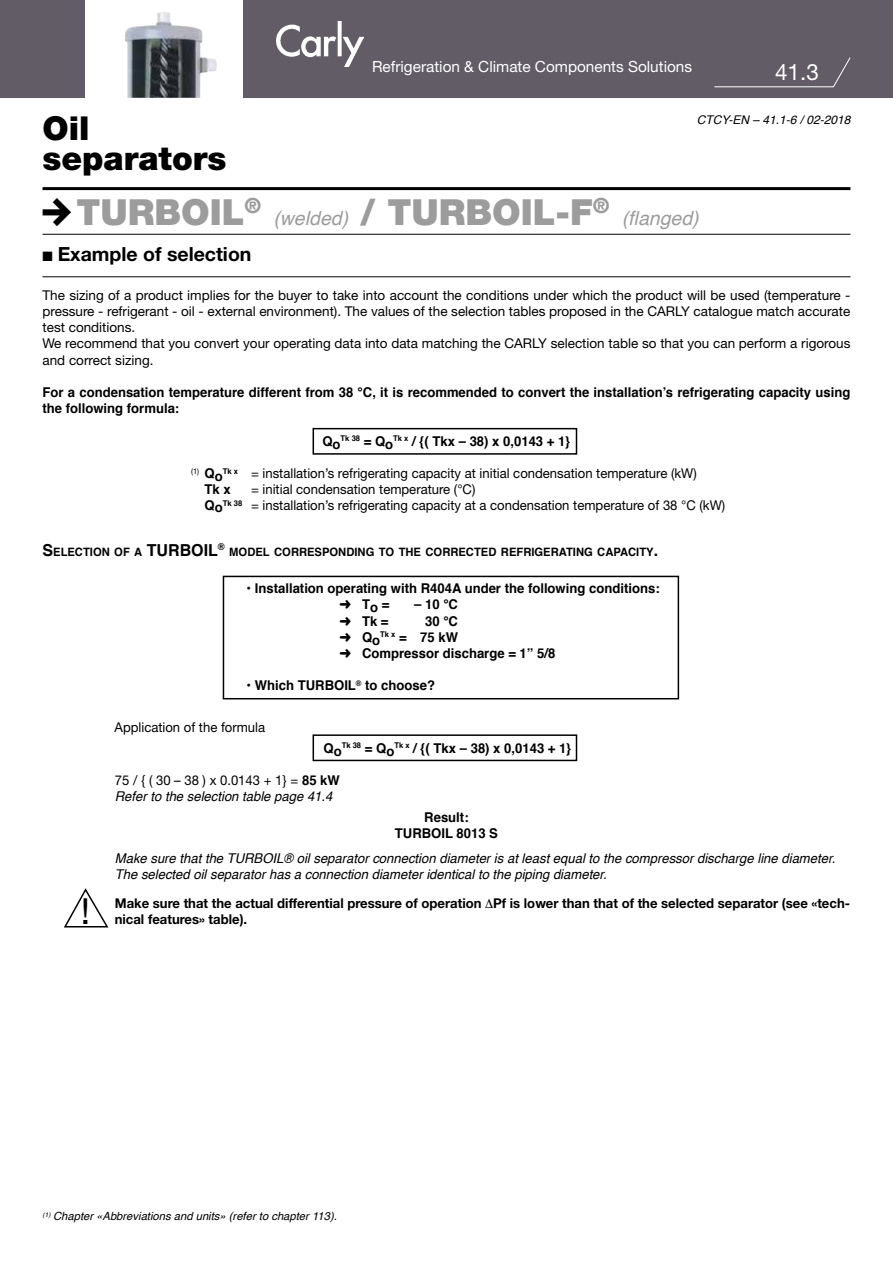
<style>
.page{position:relative;width:893px;height:1263px;background:#fff}
.page>*{position:absolute;margin:0;border:0;box-sizing:border-box;transform-origin:0 0}
.t1{font:900 36px "Helvetica Neue";color:#9c9c9d}
.t2{font:36px "Helvetica Neue";color:#000}
.t3{font:900 33px/30px "Helvetica Neue";color:#000}
.t4{font:22.5px "Helvetica Neue";color:#fff}
.t5{font:700 19.5px "Helvetica Neue";color:#000}
.t6{font:italic 19.5px "Helvetica";color:#9c9c9d}
.t7{font:15.3px "Helvetica Neue";color:#fff}
.t8{font:13.5px/16.2px "Helvetica Neue";color:#000}
.t9{font:700 13.5px/16.2px "Helvetica";color:#000}
.t10{font:italic 13.5px/16.2px "Helvetica";color:#000}
.t11{font:700 13.5px/16.2px "Helvetica Neue";color:#000}
.t12{font:italic 12px "Helvetica";color:#000}
.t13{font:700 11.55px "Helvetica";color:#000}
.t14{font:italic 11.25px "Helvetica";color:#000}
.t15{font:700 7.8px "Helvetica";color:#000}
.t16{font:7.8px "Helvetica Neue";color:#000}
.s1{font-family:"Helvetica";font-weight:400;font-style:italic;font-size:19.5px}
.s2{font-size:13.5px}
.s3{font-family:"Helvetica";font-weight:700;font-size:13.5px}
.s4{font-family:"Helvetica";font-weight:700}
.s5{font-size:16.5px}
</style>
<div class="page">
<div style="left:0;top:0;width:893px;height:98px;background:#615c66"></div>
<hr style="left:43px;top:187px;width:807px;height:3px;background:#000">
<hr style="left:43px;top:234px;width:807px;height:1px;background:#000">
<hr style="left:43px;top:276px;width:807px;height:1px;background:#000">
<div style="left:85px;top:0;width:157px;height:100px;background:#fff"></div>
<img style="left:276px;top:21px;width:88px;height:45px">
<svg style="left:714px;top:57px;width:137px;height:31px"></svg>
<img style="left:125px;top:12px;width:92px;height:86px">
<div style="left:223px;top:576px;width:456px;height:123px;border:2px solid #000"></div>
<div style="left:313px;top:428px;width:264px;height:27px;border:2px solid #000"></div>
<div style="left:313px;top:734px;width:264px;height:27px;border:2px solid #000"></div>
<svg style="left:64px;top:888px;width:45px;height:40px"></svg>
<p class="t7" style="left:372px;top:57px;width:322px">Refrigeration &amp; Climate Components Solutions</p>
<h3 class="t4" style="left:775px;top:58px;width:45px">41.3</h3>
<h2 class="t3" style="left:43px;top:113px;width:185px">Oil separators</h2>
<p class="t12" style="left:697px;top:110px;width:155px">CTCY-EN – 41.1-6 / 02-2018</p>
<h1 class="t1" style="left:77px;top:190px;width:535px">TURBOIL<sup>®</sup> <span class="s1">(welded)</span> / TURBOIL-F<sup>®</sup></h1>
<h3 class="t6" style="left:622px;top:203px;width:78px">(flanged)</h3>
<h3 class="t5" style="left:43px;top:242px;width:210px">■ Example of selection</h3>
<p class="t8" style="left:43px;top:287px;width:809px">The sizing of a product implies for the buyer to take into account the conditions under which the product will be used (temperature - pressure - refrigerant - oil - external environment). The values of the selection tables proposed in the CARLY catalogue match accurate test conditions.<br>We recommend that you convert your operating data into data matching the CARLY selection table so that you can perform a rigorous and correct sizing.</p>
<p class="t9" style="left:43px;top:384px;width:809px">For a condensation temperature different from 38 °C, it is recommended to convert the installation’s refrigerating capacity using the following formula:</p>
<p class="t9" style="left:322px;top:434px;width:20px">Qo</p>
<p class="t15" style="left:341px;top:432px;width:54px">Tk 38 <span class="s2">= Qo</span></p>
<p class="t9" style="left:393px;top:433px;width:179px"><sup>Tk</sup> <sup>x</sup> / {( Tkx – 38) x 0,0143 + 1}</p>
<p class="t16" style="left:191px;top:466px;width:33px">(1) <span class="s3">Qo</span></p>
<p class="t8" style="left:223px;top:465px;width:475px"><sup>Tk</sup> <sup>x</sup> = installation’s refrigerating capacity at initial condensation temperature (kW)</p>
<p class="t9" style="left:205px;top:481px;width:28px">Tk x</p>
<p class="t8" style="left:205px;top:481px;width:522px;text-indent:47px">= initial condensation temperature (°C)<br><span class="s4">Qo</span><sup>Tk</sup> <sup>38</sup> = installation’s refrigerating capacity at a condensation temperature of 38 °C (kW)</p>
<p class="t13" style="left:43px;top:542px;width:617px"><span class="s5">S</span>ELECTION OF A <span class="s5">TURBOIL</span><sup>®</sup> MODEL CORRESPONDING TO THE CORRECTED REFRIGERATING CAPACITY<span class="s5">.</span></p>
<p class="t9" style="left:340px;top:580px;width:322px;text-indent:-93px">• Installation operating with R404A under the following conditions: ➜ To =</p>
<p class="t9" style="left:414px;top:597px;width:45px">– 10 °C</p>
<h1 class="t2" style="left:81px;top:890px;width:11px">!</h1>
<p class="t9" style="left:340px;top:613px;width:51px">➜ Tk =</p>
<p class="t9" style="left:425px;top:613px;width:34px">30 °C</p>
<p class="t9" style="left:340px;top:631px;width:42px">➜ Qo</p>
<p class="t9" style="left:340px;top:629px;width:217px;text-indent:41px"><sup>Tk</sup> <sup>x</sup> = 75 kW<br>➜ Compressor discharge = 1” 5/8</p>
<p class="t9" style="left:247px;top:678px;width:190px">• Which TURBOIL<sup>®</sup> to choose?</p>
<p class="t8" style="left:115px;top:719px;width:152px">Application of the formula</p>
<p class="t9" style="left:323px;top:741px;width:20px">Qo</p>
<p class="t15" style="left:342px;top:739px;width:54px">Tk 38 <span class="s2">= Qo</span></p>
<p class="t9" style="left:394px;top:740px;width:179px"><sup>Tk</sup> <sup>x</sup> / {( Tkx – 38) x 0,0143 + 1}</p>
<p class="t8" style="left:115px;top:772px;width:227px">75 / { ( 30 – 38 ) x 0.0143 + 1} = <span class="s4">85 kW</span></p>
<p class="t10" style="left:115px;top:789px;width:219px">Refer to the selection table page 41.4</p>
<p class="t9" style="left:395px;top:809px;width:105px;text-align:center">Result:<br>TURBOIL 8013 S</p>
<p class="t10" style="left:115px;top:850px;width:722px">Make sure that the TURBOIL® oil separator connection diameter is at least equal to the compressor discharge line diameter.<br>The selected oil separator has a connection diameter identical to the piping diameter.</p>
<p class="t11" style="left:115px;top:894px;width:737px">Make sure that the actual differential pressure of operation ∆Pf is lower than that of the selected separator (see «tech&shy;nical features» table).</p>
<p class="t14" style="left:43px;top:1207px;width:296px"><sup>(1)</sup> Chapter «Abbreviations and units» (refer to chapter 113).</p>
</div>
